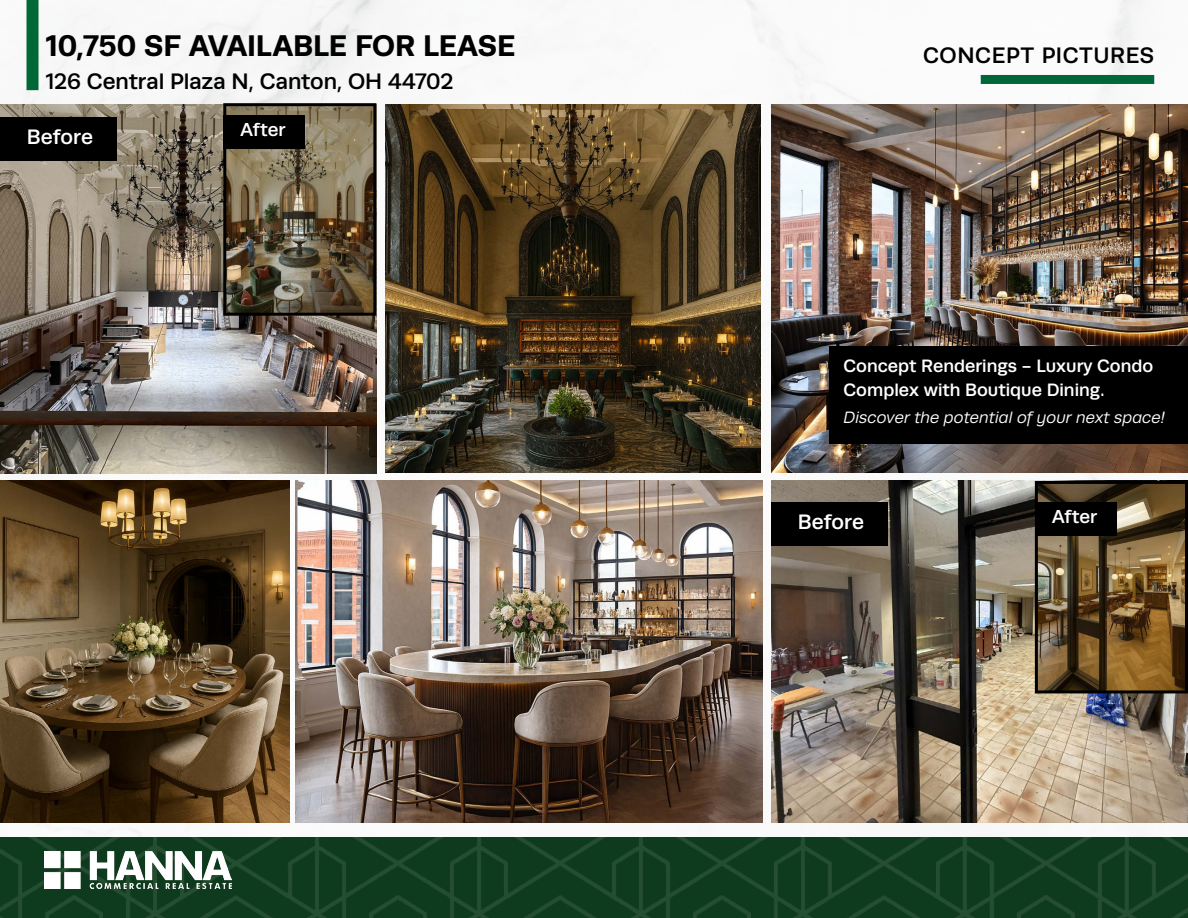
<style>
.page{position:relative;width:1188px;height:918px;background:#fff}
.page>*{position:absolute;margin:0;border:0;box-sizing:border-box;transform-origin:0 0}
.t1{font:700 30px "Runda";color:#000}
.t2{font:500 22.5px "Runda";color:#000}
.t3{font:500 22.5px "Runda";letter-spacing:.025em;color:#000}
.t4{font:500 21px "Runda";color:#fff}
.t5{font:500 18.75px "Runda";letter-spacing:-.005em;color:#fff}
.t6{font:500 18px/24px "Runda";color:#fff}
.t7{font:italic 16.5px "Runda";color:#fff}
</style>
<div class="page">
<img style="left:0;top:0;width:1188px;height:837px">
<div style="left:27px;top:0;width:12px;height:90px;background:#006836"></div>
<img style="left:0;top:837px;width:1188px;height:81px">
<img style="left:45px;top:852px;width:186px;height:37px">
<div style="left:981px;top:75px;width:173px;height:9px;background:#006836"></div>
<img style="left:296px;top:481px;width:466px;height:341px">
<img style="left:0;top:105px;width:376px;height:368px">
<img style="left:0;top:481px;width:290px;height:341px">
<img style="left:771px;top:481px;width:417px;height:341px">
<img style="left:771px;top:105px;width:417px;height:368px">
<img style="left:386px;top:104px;width:374px;height:369px">
<div style="left:829px;top:346px;width:359px;height:97px;background:#000"></div>
<div style="left:0;top:118px;width:117px;height:43px;background:#000"></div>
<div style="left:771px;top:502px;width:117px;height:43px;background:#000"></div>
<img style="left:227px;top:107px;width:145px;height:205px">
<div style="left:223px;top:103px;width:153px;height:213px;border:3px solid #000"></div>
<img style="left:1039px;top:485px;width:145px;height:204px">
<div style="left:1035px;top:481px;width:153px;height:212px;border:3px solid #000"></div>
<div style="left:223px;top:115px;width:82px;height:33px;background:#000"></div>
<div style="left:1035px;top:502px;width:82px;height:33px;background:#000"></div>
<h1 class="t1" style="left:46px;top:28px;width:471px">10,750 SF AVAILABLE FOR LEASE</h1>
<p class="t2" style="left:46px;top:68px;width:409px">126 Central Plaza N, Canton, OH 44702</p>
<p class="t4" style="left:27px;top:125px;width:68px">Before</p>
<p class="t5" style="left:241px;top:119px;width:47px">After</p>
<p class="t3" style="left:923px;top:43px;width:233px">CONCEPT PICTURES</p>
<p class="t6" style="left:844px;top:354px;width:311px">Concept Renderings - Luxury Condo<br>Complex with Boutique Dining.</p>
<p class="t7" style="left:844px;top:408px;width:323px">Discover the potential of your next space!</p>
<p class="t4" style="left:798px;top:509px;width:68px">Before</p>
<p class="t5" style="left:1052px;top:506px;width:47px">After</p>
</div>
